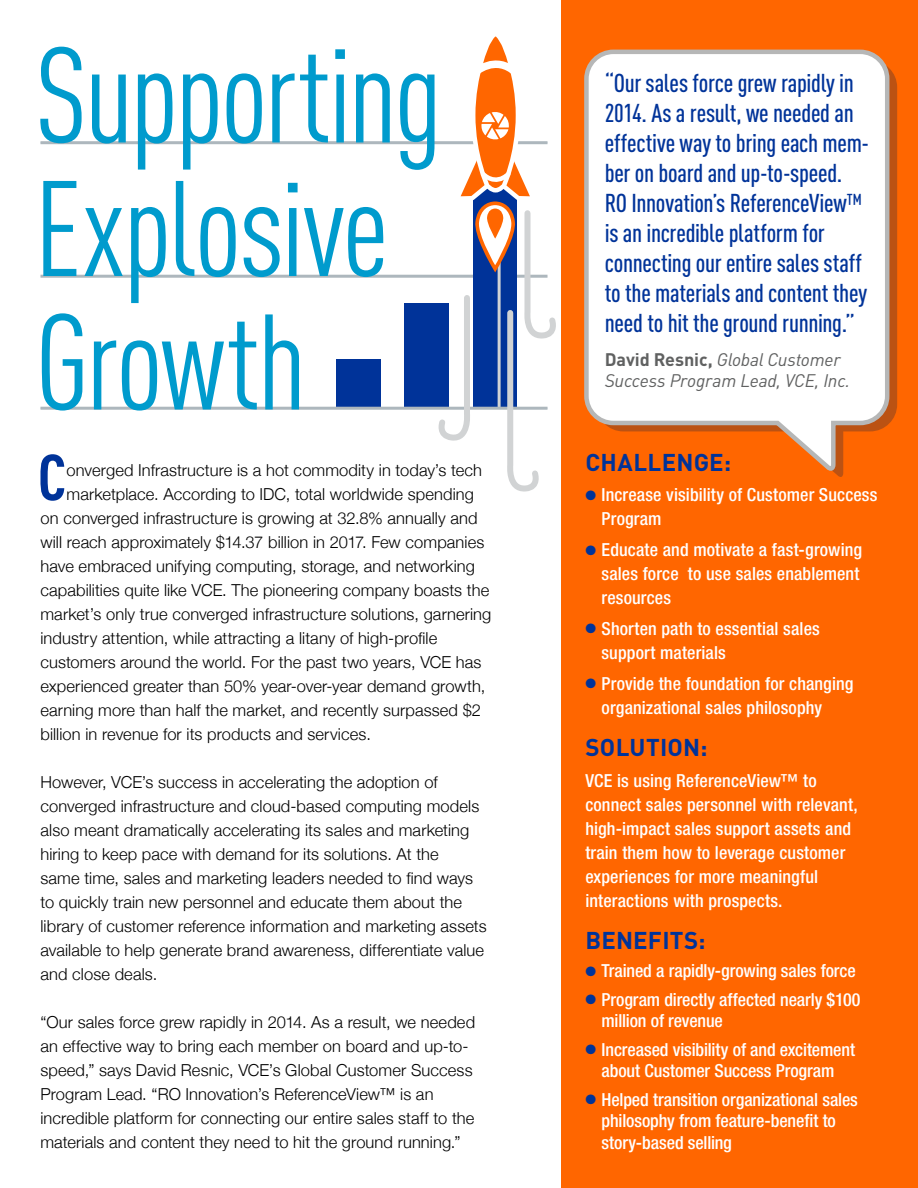
<style>
.page{position:relative;width:918px;height:1188px;background:#fff}
.page>*{position:absolute;margin:0;border:0;box-sizing:border-box;transform-origin:0 0}
.Headlines{font:condensed 133.5px/133.5px "DIN Pro";letter-spacing:-.02em;color:#009bcd}
._1st_Paragraph{font:700 condensed 63.9px "DIN Pro";color:#039}
.Main_text{font:500 condensed 25.5px/30px "DIN Pro";letter-spacing:-.01em;color:#039}
.t1{font:700 24px "DIN Pro";letter-spacing:.01em;color:#039}
.t2{font:500 condensed 18px/24px "Helvetica Neue";letter-spacing:.005em;color:#fff}
.t3{font:italic 18px/21px "DIN Pro";letter-spacing:-.01em;color:#606161}
.Main_text-2{font:300 16.5px/24px "Helvetica Neue";letter-spacing:.005em;color:#000}
._1st_Paragraph-2{font:300 16.5px "Helvetica Neue";letter-spacing:.005em;color:#000}
.s1{font-weight:700;font-style:normal}
.s2{color:#039}
</style>
<div class="page">
<div style="left:562px;top:0;width:356px;height:1188px;background:#f60"></div>
<svg style="left:828px;top:72px;width:69px;height:405px;fill:#bb5213"></svg>
<svg style="left:584px;top:49px;width:308px;height:421px;background:#faeae0"></svg>
<hr style="left:40px;top:275px;width:508px;height:3px;background:#adb7bd">
<div style="left:336px;top:360px;width:44px;height:49px;background:#039"></div>
<div style="left:405px;top:304px;width:44px;height:105px;background:#039"></div>
<hr style="left:40px;top:141px;width:508px;height:3px;background:#adb7bd">
<hr style="left:40px;top:407px;width:508px;height:3px;background:#adb7bd">
<svg style="left:431px;top:36px;width:125px;height:456px"></svg>
<p class="Headlines" style="left:34px;top:28px;width:410px">Supporting<br>Explosive</p>
<p class="Headlines" style="left:35px;top:295px;width:274px">Growth</p>
<p class="_1st_Paragraph" style="left:38px;top:439px;width:30px">C</p>
<p class="_1st_Paragraph-2" style="left:67px;top:460px;width:417px">onverged Infrastructure is a hot commodity in today’s tech</p>
<p class="_1st_Paragraph-2" style="left:67px;top:484px;width:409px">marketplace. According to IDC, total worldwide spending</p>
<p class="_1st_Paragraph-2" style="left:40px;top:508px;width:439px">on converged infrastructure is growing at 32.8% annually and</p>
<p class="_1st_Paragraph-2" style="left:40px;top:532px;width:445px">will reach approximately $14.37 billion in 2017. Few companies</p>
<p class="_1st_Paragraph-2" style="left:40px;top:556px;width:436px">have embraced unifying computing, storage, and networking</p>
<p class="_1st_Paragraph-2" style="left:40px;top:580px;width:450px">capabilities quite like VCE. The pioneering company boasts the</p>
<p class="_1st_Paragraph-2" style="left:40px;top:604px;width:452px">market’s only true converged infrastructure solutions, garnering</p>
<p class="_1st_Paragraph-2" style="left:40px;top:628px;width:398px">industry attention, while attracting a litany of high-profile</p>
<p class="_1st_Paragraph-2" style="left:40px;top:652px;width:443px">customers around the world. For the past two years, VCE has</p>
<p class="_1st_Paragraph-2" style="left:40px;top:676px;width:446px">experienced greater than 50% year-over-year demand growth,</p>
<p class="_1st_Paragraph-2" style="left:40px;top:700px;width:442px">earning more than half the market, and recently surpassed $2</p>
<p class="_1st_Paragraph-2" style="left:40px;top:724px;width:332px">billion in revenue for its products and services.</p>
<p class="Main_text-2" style="left:40px;top:770px;width:448px">However, VCE’s success in accelerating the adoption of converged infrastructure and cloud-based computing models also meant dramatically accelerating its sales and marketing hiring to keep pace with demand for its solutions. At the<br>same time, sales and marketing leaders needed to find ways to quickly train new personnel and educate them about the library of customer reference information and marketing assets available to help generate brand awareness, differentiate value and close deals.</p>
<p class="Main_text-2" style="left:40px;top:1010px;width:436px">“Our sales force grew rapidly in 2014. As a result, we needed an effective way to bring each member on board and up-to&shy;speed,” says David Resnic, VCE’s Global Customer Success Program Lead. “RO Innovation’s ReferenceView™ is an incredible platform for connecting our entire sales staff to the materials and content they need to hit the ground running.”</p>
<p class="Main_text" style="left:605px;top:68px;width:266px">“Our sales force grew rapidly in<br>2014. As a result, we needed an effective way to bring each mem&shy;ber on board and up-to-speed.<br>RO Innovation’s ReferenceView™ is an incredible platform for connecting our entire sales staff to the materials and content they need to hit the ground running.”</p>
<p class="t3" style="left:605px;top:349px;width:247px"><span class="s1">David Resnic,</span> Global Customer<br>Success Program Lead, VCE, Inc.</p>
<p class="t1" style="left:585px;top:446px;width:147px">CHALLENGE:</p>
<p class="t2" style="left:602px;top:483px;width:277px;text-indent:-16px"><span class="s2">●</span> Increase visibility of Customer Success<br>Program</p>
<p class="t2" style="left:602px;top:537px;width:262px;text-indent:-16px"><span class="s2">●</span> Educate and motivate a fast-growing sales force to use sales enablement resources</p>
<p class="t2" style="left:602px;top:616px;width:220px;text-indent:-16px"><span class="s2">●</span> Shorten path to essential sales support materials</p>
<p class="t2" style="left:602px;top:671px;width:253px;text-indent:-16px"><span class="s2">●</span> Provide the foundation for changing organizational sales philosophy</p>
<p class="t1" style="left:585px;top:731px;width:124px">SOLUTION:</p>
<p class="t2" style="left:585px;top:768px;width:274px">VCE is using ReferenceView™ to connect sales personnel with relevant, high-impact sales support assets and train them how to leverage customer experiences for more meaningful interactions with prospects.</p>
<p class="t1" style="left:585px;top:924px;width:122px">BENEFITS:</p>
<p class="t2" style="left:585px;top:959px;width:272px"><span class="s2">●</span> Trained a rapidly-growing sales force</p>
<p class="t2" style="left:602px;top:988px;width:261px;line-height:21.6px;text-indent:-16px"><span class="s2">●</span> Program directly affected nearly $100 million of revenue</p>
<p class="t2" style="left:585px;top:1038px;width:271px;line-height:21.6px;text-align:center"><span class="s2">●</span> Increased visibility of and excitement about Customer Success Program</p>
<p class="t2" style="left:602px;top:1088px;width:258px;line-height:21.6px;text-indent:-16px"><span class="s2">●</span> Helped transition organizational sales philosophy from feature-benefit to story-based selling</p>
</div>
